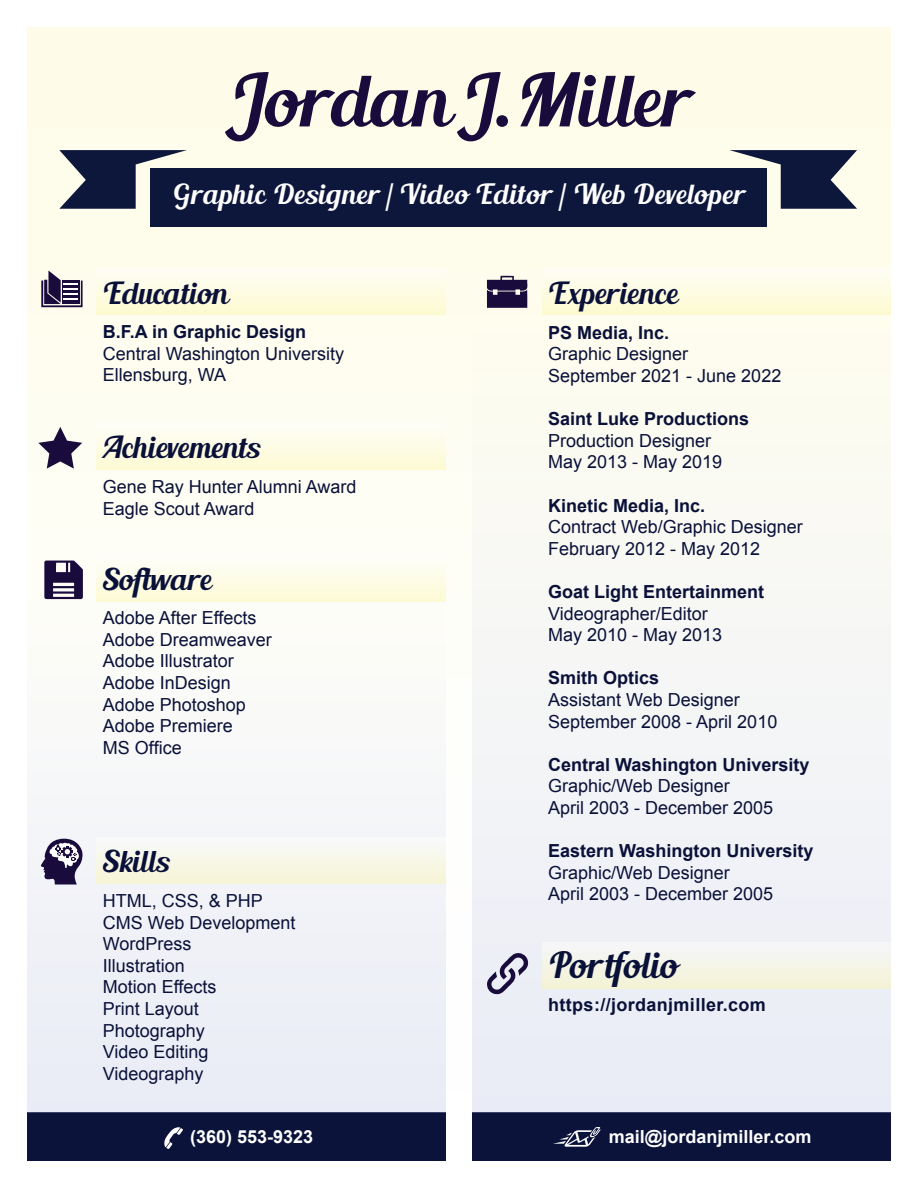
<style>
.page{position:relative;width:918px;height:1188px;background:#fff}
.page>*{position:absolute;margin:0;border:0;box-sizing:border-box;transform-origin:0 0}
.t1{font:36px "Blenda Script";color:#0a1139}
.t2{font:30px "Blenda Script";color:#0a1139}
.t3{font:27.6px "Blenda Script";letter-spacing:.02em;color:#fff}
.t4{font:18px "Arial";color:#0a1139}
.t5{font:700 18px "Arial";color:#0a1139}
.t6{font:700 18px "Arial";color:#fff}
.t7{font:700 18px "Arial";letter-spacing:.02em;color:#0a1139}
</style>
<div class="page">
<div style="left:27px;top:1112px;width:419px;height:49px;background:#0b133a"></div>
<div style="left:472px;top:1112px;width:419px;height:49px;background:#0b133a"></div>
<div style="left:27px;top:27px;width:864px;height:1085px;background:linear-gradient(to right,#f9f9f4,#f6f6f2)"></div>
<svg style="left:41px;top:271px;width:42px;height:36px;background:#776e86"></svg>
<svg style="left:38px;top:427px;width:44px;height:42px"></svg>
<svg style="left:44px;top:561px;width:39px;height:38px"></svg>
<svg style="left:40px;top:838px;width:43px;height:47px"></svg>
<div style="left:97px;top:269px;width:349px;height:46px;background:linear-gradient(to bottom,#fefdf5,#fdfad1)"></div>
<div style="left:97px;top:424px;width:349px;height:45px;background:linear-gradient(to bottom,#fefdf7,#fdfad3)"></div>
<div style="left:97px;top:556px;width:349px;height:45px;background:linear-gradient(to bottom,#fefefa,#fdfad5)"></div>
<div style="left:97px;top:838px;width:349px;height:45px;background:linear-gradient(to bottom,#f8f9fa,#f7f5d6)"></div>
<svg style="left:487px;top:276px;width:41px;height:32px"></svg>
<div style="left:542px;top:269px;width:349px;height:46px;background:linear-gradient(to bottom,#fefdf5,#fdfad1)"></div>
<svg style="left:487px;top:953px;width:41px;height:42px;background:#aeabbf"></svg>
<div style="left:542px;top:943px;width:349px;height:45px;background:linear-gradient(to bottom,#f5f6f9,#f4f2d5)"></div>
<svg style="left:225px;top:72px;width:283px;height:72px;background:#bcb6b7"></svg>
<svg style="left:520px;top:72px;width:176px;height:61px;background:#a19aa2"></svg>
<svg style="left:729px;top:150px;width:128px;height:59px;background:#5a5f73"></svg>
<svg style="left:59px;top:150px;width:128px;height:59px;background:#5b6074"></svg>
<div style="left:150px;top:168px;width:617px;height:59px;background:#0d163b"></div>
<svg style="left:164px;top:1127px;width:19px;height:22px"></svg>
<svg style="left:553px;top:1127px;width:48px;height:20px"></svg>
<p class="t3" style="left:173px;top:177px;width:574px">Graphic Designer / Video Editor / Web Developer</p>
<p class="t2" style="left:103px;top:274px;width:127px">Education</p>
<p class="t5" style="left:103px;top:320px;width:205px">B.F.A in Graphic Design</p>
<p class="t4" style="left:103px;top:342px;width:243px">Central Washington University</p>
<p class="t4" style="left:103px;top:363px;width:125px">Ellensburg, WA</p>
<p class="t2" style="left:103px;top:428px;width:159px">Achievements</p>
<p class="t4" style="left:103px;top:475px;width:255px">Gene Ray Hunter Alumni Award</p>
<p class="t4" style="left:103px;top:497px;width:153px">Eagle Scout Award</p>
<p class="t2" style="left:103px;top:560px;width:110px">Software</p>
<p class="t4" style="left:103px;top:606px;width:155px">Adobe After Effects</p>
<p class="t4" style="left:103px;top:628px;width:171px">Adobe Dreamweaver</p>
<p class="t4" style="left:103px;top:649px;width:133px">Adobe Illustrator</p>
<p class="t4" style="left:103px;top:671px;width:130px">Adobe InDesign</p>
<p class="t4" style="left:103px;top:692px;width:145px">Adobe Photoshop</p>
<p class="t4" style="left:103px;top:714px;width:132px">Adobe Premiere</p>
<p class="t4" style="left:103px;top:736px;width:81px">MS Office</p>
<p class="t2" style="left:103px;top:842px;width:68px">Skills</p>
<p class="t4" style="left:103px;top:889px;width:162px">HTML, CSS, &amp; PHP</p>
<p class="t4" style="left:103px;top:911px;width:194px">CMS Web Development</p>
<p class="t4" style="left:103px;top:932px;width:90px">WordPress</p>
<p class="t4" style="left:103px;top:954px;width:84px">Illustration</p>
<p class="t4" style="left:103px;top:975px;width:115px">Motion Effects</p>
<p class="t4" style="left:103px;top:997px;width:98px">Print Layout</p>
<p class="t4" style="left:103px;top:1019px;width:104px">Photography</p>
<p class="t4" style="left:103px;top:1040px;width:107px">Video Editing</p>
<p class="t4" style="left:103px;top:1062px;width:102px">Videography</p>
<p class="t2" style="left:548px;top:274px;width:130px">Experience</p>
<p class="t5" style="left:548px;top:321px;width:123px">PS Media, Inc.</p>
<p class="t4" style="left:548px;top:342px;width:142px">Graphic Designer</p>
<p class="t4" style="left:548px;top:364px;width:235px">September 2021 - June 2022</p>
<p class="t5" style="left:548px;top:407px;width:203px">Saint Luke Productions</p>
<p class="t4" style="left:548px;top:429px;width:165px">Production Designer</p>
<p class="t4" style="left:548px;top:450px;width:176px">May 2013 - May 2019</p>
<p class="t5" style="left:548px;top:493px;width:159px">Kinetic Media, Inc.</p>
<p class="t4" style="left:548px;top:515px;width:256px">Contract Web/Graphic Designer</p>
<p class="t4" style="left:548px;top:537px;width:214px">February 2012 - May 2012</p>
<p class="t5" style="left:548px;top:580px;width:218px">Goat Light Entertainment</p>
<p class="t4" style="left:548px;top:601px;width:161px">Videographer/Editor</p>
<p class="t4" style="left:548px;top:623px;width:176px">May 2010 - May 2013</p>
<p class="t5" style="left:548px;top:666px;width:113px">Smith Optics</p>
<p class="t4" style="left:548px;top:688px;width:193px">Assistant Web Designer</p>
<p class="t4" style="left:548px;top:709px;width:231px">September 2008 - April 2010</p>
<p class="t5" style="left:548px;top:753px;width:263px">Central Washington University</p>
<p class="t4" style="left:548px;top:774px;width:183px">Graphic/Web Designer</p>
<p class="t4" style="left:548px;top:796px;width:227px">April 2003 - December 2005</p>
<p class="t5" style="left:548px;top:839px;width:267px">Eastern Washington University</p>
<p class="t4" style="left:548px;top:861px;width:183px">Graphic/Web Designer</p>
<p class="t4" style="left:548px;top:882px;width:227px">April 2003 - December 2005</p>
<p class="t1" style="left:548px;top:942px;width:131px">Portfolio</p>
<p class="t7" style="left:548px;top:993px;width:219px">https://jordanjmiller.com</p>
<p class="t6" style="left:190px;top:1125px;width:125px">(360) 553-9323</p>
<p class="t6" style="left:609px;top:1125px;width:204px">mail@jordanjmiller.com</p>
</div>
